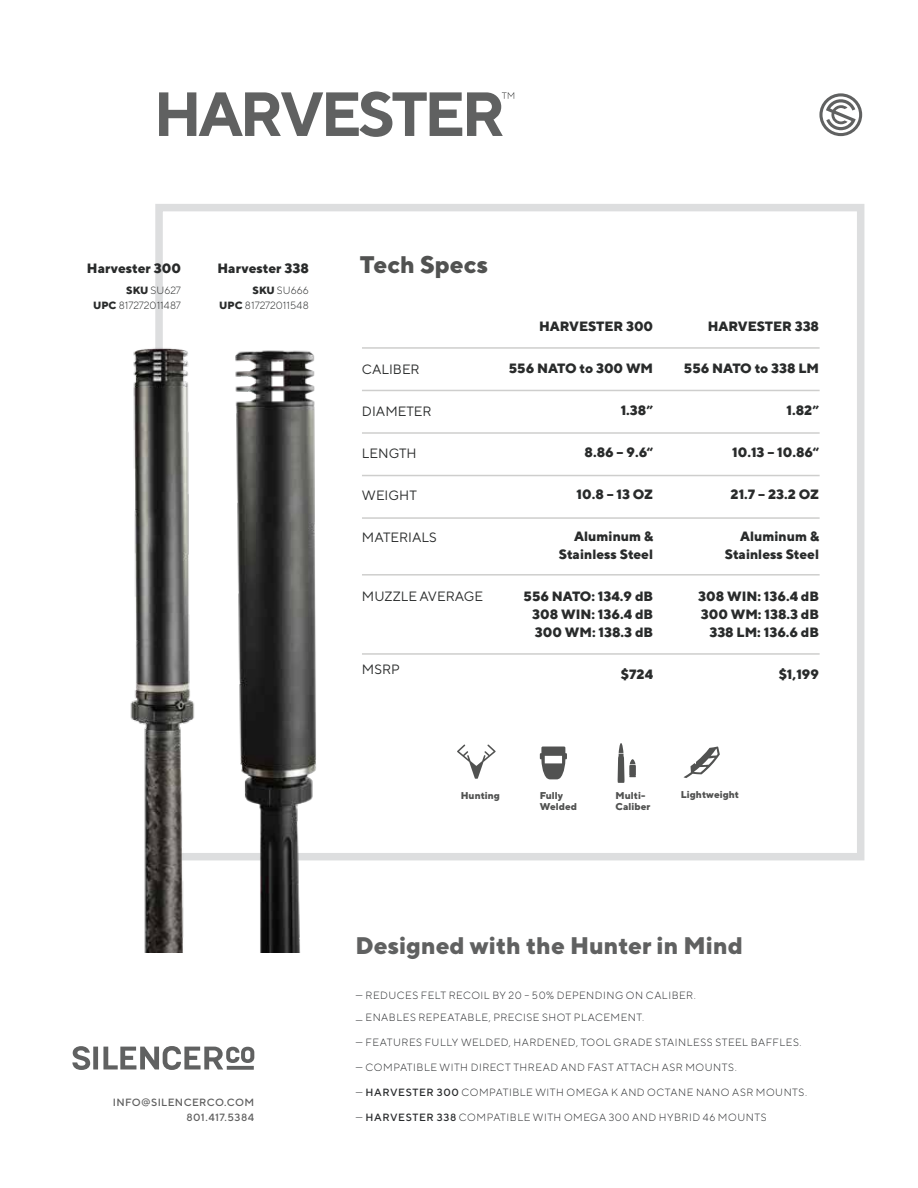
<style>
.page{position:relative;width:918px;height:1188px;background:#fff}
.page>*{position:absolute;margin:0;border:0;box-sizing:border-box;transform-origin:0 0}
.t1{font:800 24px "TT Norms";color:#606161}
.t2{font:800 24px "TT Norms";color:#515251}
.t3{font:800 13.5px/18px "TT Norms";color:#292b2b;text-align:right}
.t4{font:13.5px "TT Norms";color:#292b2b}
.t5{font:300 10.5px "TT Norms";letter-spacing:.045em;color:#282a2c}
.t6{font:300 10.5px/15px "TT Norms";color:#292b2b;text-align:right}
.t7{font:500 10.5px/14.5px "TT Norms";letter-spacing:.035em;color:#5f5f5f;text-align:right}
.t8{font:800 9.9px/11.9px "TT Norms";color:#515251}
.s1{font-weight:800}
.s2{font-weight:500}
</style>
<div class="page">
<div style="left:155px;top:204px;width:709px;height:656px;border:8px solid #dddedf"></div>
<svg style="left:72px;top:1046px;width:18px;height:24px"></svg>
<div style="left:93px;top:1047px;width:5px;height:22px;background:#606161"></div>
<svg style="left:103px;top:1046px;width:151px;height:24px"></svg>
<svg style="left:819px;top:93px;width:43px;height:43px"></svg>
<hr style="left:362px;top:390px;width:458px;height:1px;background:#cececd">
<hr style="left:362px;top:347px;width:458px;height:2px;background:#cececd">
<hr style="left:362px;top:432px;width:458px;height:2px;background:#cececd">
<hr style="left:362px;top:475px;width:458px;height:1px;background:#cececd">
<hr style="left:362px;top:517px;width:458px;height:2px;background:#cececd">
<hr style="left:362px;top:574px;width:458px;height:2px;background:#cececd">
<hr style="left:362px;top:653px;width:458px;height:2px;background:#cececd">
<svg style="left:159px;top:91px;width:355px;height:46px"></svg>
<img style="left:130px;top:337px;width:74px;height:616px">
<img style="left:222px;top:350px;width:105px;height:603px">
<svg style="left:618px;top:743px;width:18px;height:40px"></svg>
<svg style="left:540px;top:747px;width:27px;height:32px"></svg>
<svg style="left:457px;top:744px;width:39px;height:35px"></svg>
<svg style="left:684px;top:747px;width:36px;height:31px"></svg>
<p class="t3" style="left:87px;top:259px;width:95px">Harvester 300</p>
<p class="t6" style="left:93px;top:283px;width:89px"><span class="s1">SKU</span> SU627<br><span class="s1">UPC</span> 817272011487</p>
<p class="t3" style="left:218px;top:259px;width:93px">Harvester 338</p>
<p class="t6" style="left:219px;top:283px;width:91px"><span class="s1">SKU</span> SU666<br><span class="s1">UPC</span> 817272011548</p>
<h1 class="t2" style="left:360px;top:249px;width:130px">Tech Specs</h1>
<p class="t4" style="left:362px;top:361px;width:59px">CALIBER</p>
<p class="t4" style="left:362px;top:403px;width:71px">DIAMETER</p>
<p class="t4" style="left:362px;top:445px;width:56px">LENGTH</p>
<p class="t4" style="left:362px;top:487px;width:56px">WEIGHT</p>
<p class="t4" style="left:362px;top:529px;width:76px">MATERIALS</p>
<p class="t4" style="left:362px;top:588px;width:123px">MUZZLE AVERAGE</p>
<p class="t4" style="left:362px;top:661px;width:39px">MSRP</p>
<p class="t3" style="left:539px;top:317px;width:116px">HARVESTER 300</p>
<p class="t3" style="left:509px;top:359px;width:146px">556 NATO to 300 WM</p>
<p class="t3" style="left:621px;top:401px;width:34px">1.38”</p>
<p class="t3" style="left:585px;top:443px;width:70px">8.86 – 9.6“</p>
<p class="t3" style="left:577px;top:485px;width:78px">10.8 – 13 OZ</p>
<p class="t3" style="left:559px;top:527px;width:96px">Aluminum &amp;<br>Stainless Steel</p>
<p class="t3" style="left:532px;top:587px;width:122px;text-align:justify;text-indent:-9px">556 NATO: 134.9 dB 308 WIN: 136.4 dB 300 WM: 138.3 dB</p>
<p class="t3" style="left:621px;top:665px;width:34px">$724</p>
<p class="t3" style="left:708px;top:317px;width:113px">HARVESTER 338</p>
<p class="t3" style="left:684px;top:359px;width:137px">556 NATO to 338 LM</p>
<p class="t3" style="left:786px;top:401px;width:34px">1.82”</p>
<p class="t3" style="left:732px;top:443px;width:88px">10.13 – 10.86“</p>
<p class="t3" style="left:731px;top:485px;width:90px">21.7 – 23.2 OZ</p>
<p class="t3" style="left:725px;top:527px;width:96px">Aluminum &amp;<br>Stainless Steel</p>
<p class="t3" style="left:698px;top:587px;width:122px">308 WIN: 136.4 dB<br>300 WM: 138.3 dB<br>338 LM: 136.6 dB</p>
<p class="t3" style="left:779px;top:665px;width:42px">$1,199</p>
<p class="t8" style="left:461px;top:789px;width:41px">Hunting</p>
<p class="t8" style="left:540px;top:789px;width:39px">Fully<br>Welded</p>
<p class="t8" style="left:616px;top:789px;width:36px">Multi-<br>Caliber</p>
<p class="t8" style="left:681px;top:788px;width:60px">Lightweight</p>
<p class="t7" style="left:113px;top:1095px;width:143px">INFO@SILENCERCO.COM<br>801.417.5384</p>
<h1 class="t1" style="left:356px;top:930px;width:389px">Designed with the Hunter in Mind</h1>
<p class="t5" style="left:356px;top:989px;width:342px">— REDUCES FELT RECOIL BY 20 – 50% DEPENDING ON CALIBER.</p>
<p class="t5" style="left:356px;top:1011px;width:290px">— ENABLES REPEATABLE, PRECISE SHOT PLACEMENT.</p>
<p class="t5" style="left:356px;top:1036px;width:448px">— FEATURES FULLY WELDED, HARDENED, TOOL GRADE STAINLESS STEEL BAFFLES.</p>
<p class="t5" style="left:356px;top:1061px;width:383px">— COMPATIBLE WITH DIRECT THREAD AND FAST ATTACH ASR MOUNTS.</p>
<p class="t5" style="left:356px;top:1085px;width:453px">— <span class="s2">HARVESTER 300</span> COMPATIBLE WITH OMEGA K AND OCTANE NANO ASR MOUNTS.</p>
<p class="t5" style="left:356px;top:1110px;width:413px">— <span class="s2">HARVESTER 338</span> COMPATIBLE WITH OMEGA 300 AND HYBRID 46 MOUNTS</p>
</div>
